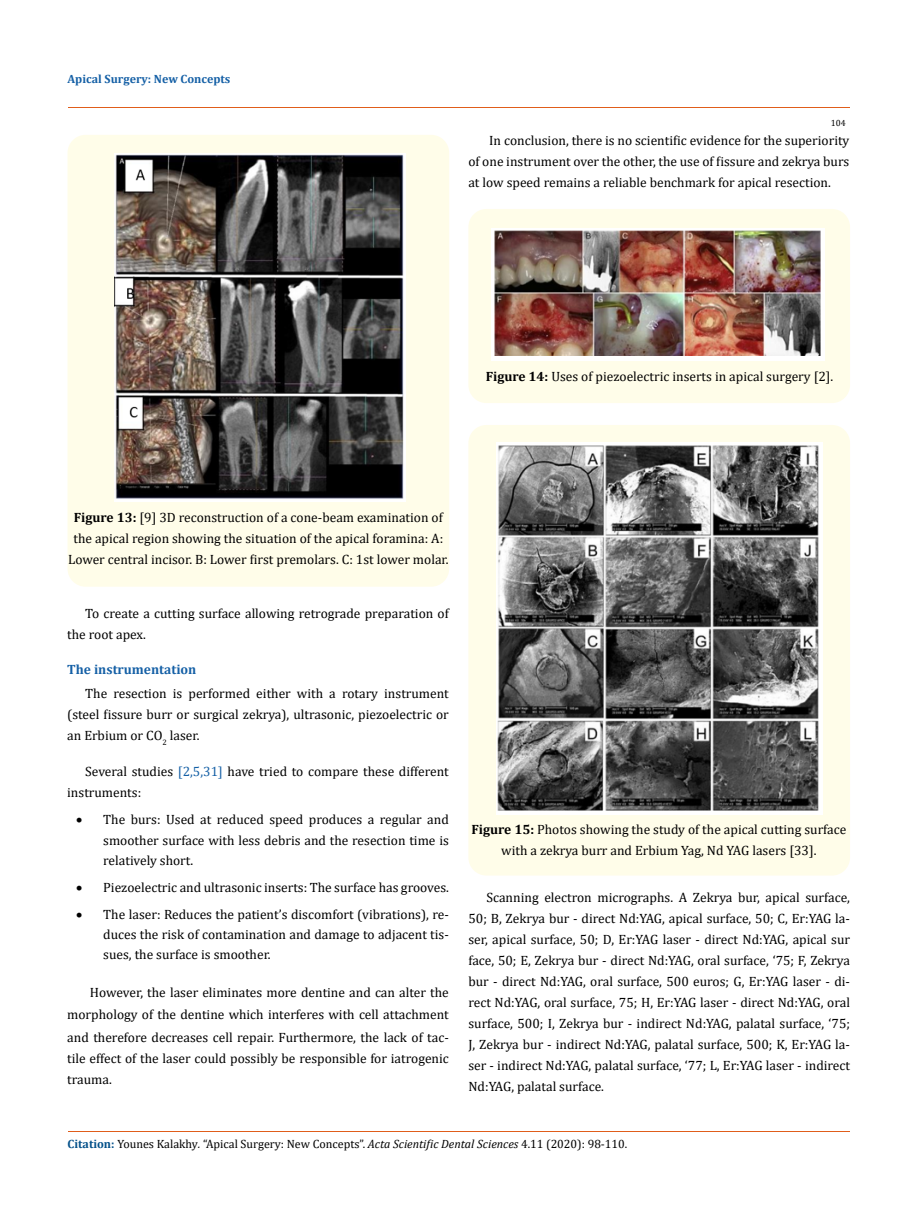
<style>
.page{position:relative;width:917px;height:1224px;background:#fff}
.page>*{position:absolute;margin:0;border:0;box-sizing:border-box;transform-origin:0 0}
.t1{font:13.5px/21px "Cambria";color:#000;text-align:justify}
.t2{font:700 13.5px "Cambria";color:#1560a6}
.t3{font:12px "Cambria";color:#000}
.t4{font:700 12px "Cambria";color:#1560a6}
.t5{font:9px "Cambria";color:#000}
.s1{font-weight:700}
.s2{color:#1560a6}
.s3{font-weight:700;color:#035089}
.s4{font-style:italic}
</style>
<div class="page">
<div style="left:68px;top:135px;width:381px;height:452px;background:#fffde9;border-radius:18px"></div>
<img style="left:114px;top:154px;width:291px;height:347px">
<div style="left:468px;top:209px;width:382px;height:194px;background:#fffde9;border-radius:18px"></div>
<img style="left:492px;top:228px;width:332px;height:133px">
<div style="left:468px;top:425px;width:382px;height:451px;background:#fffde9;border-radius:18px"></div>
<img style="left:496px;top:443px;width:326px;height:372px">
<hr style="left:68px;top:108px;width:781px;height:1px;background:#e05d1a">
<hr style="left:68px;top:1132px;width:781px;height:1px;background:#e05d1a">
<p class="t4" style="left:68px;top:70px;width:164px">Apical Surgery: New Concepts</p>
<p class="t5" style="left:830px;top:118px;width:16px">104</p>
<p class="t1" style="left:468px;top:130px;width:382px;text-indent:21px">In conclusion, there is no scientific evidence for the superiority of one instrument over the other, the use of fissure and zekrya burs at low speed remains a reliable benchmark for apical resection.</p>
<p class="t1" style="left:485px;top:366px;width:349px"><span class="s1">Figure 14:</span> Uses of piezoelectric inserts in apical surgery [2].</p>
<p class="t1" style="left:68px;top:507px;width:382px;text-align:center"><span class="s1">Figure 13:</span> [9] 3D reconstruction of a cone-beam examination of the apical region showing the situation of the apical foramina: A:<br>Lower central incisor. B: Lower first premolars. C: 1st lower molar.</p>
<p class="t1" style="left:67px;top:603px;width:383px;text-indent:18px">To create a cutting surface allowing retrograde preparation of the root apex.</p>
<p class="t2" style="left:67px;top:660px;width:131px">The instrumentation</p>
<p class="t1" style="left:67px;top:683px;width:383px;text-indent:18px">The resection is performed either with a rotary instrument (steel fissure burr or surgical zekrya), ultrasonic, piezoelectric or an Erbium or CO<sub>2</sub> laser.</p>
<p class="t1" style="left:67px;top:761px;width:383px;text-indent:18px">Several studies <span class="s2">[2,5,31]</span> have tried to compare these different instruments:</p>
<p class="t1" style="left:103px;top:809px;width:347px;line-height:20.2px;text-indent:-27px">• The burs: Used at reduced speed produces a regular and smoother surface with less debris and the resection time is relatively short.</p>
<p class="t1" style="left:76px;top:877px;width:374px">• Piezoelectric and ultrasonic inserts: The surface has grooves.</p>
<p class="t1" style="left:103px;top:904px;width:347px;line-height:20.2px;text-indent:-27px">• The laser: Reduces the patient’s discomfort (vibrations), re&shy;duces the risk of contamination and damage to adjacent tis&shy;sues, the surface is smoother.</p>
<p class="t1" style="left:67px;top:981px;width:383px;line-height:22.5px;text-indent:23px">However, the laser eliminates more dentine and can alter the morphology of the dentine which interferes with cell attachment and therefore decreases cell repair. Furthermore, the lack of tac-</p>
<p class="t1" style="left:67px;top:1048px;width:383px">tile effect of the laser could possibly be responsible for iatrogenic trauma.</p>
<p class="t1" style="left:471px;top:819px;width:376px;text-align:center"><span class="s1">Figure 15:</span> Photos showing the study of the apical cutting surface with a zekrya burr and Erbium Yag, Nd YAG lasers [33].</p>
<p class="t1" style="left:468px;top:886px;width:383px;text-indent:18px">Scanning electron micrographs. A Zekrya bur, apical surface, 50; B, Zekrya bur - direct Nd:YAG, apical surface, 50; C, Er:YAG la&shy;ser, apical surface, 50; D, Er:YAG laser - direct Nd:YAG, apical sur face, 50; E, Zekrya bur - direct Nd:YAG, oral surface, ‘75; F, Zekrya bur - direct Nd:YAG, oral surface, 500 euros; G, Er:YAG laser - di&shy;rect Nd:YAG, oral surface, 75; H, Er:YAG laser - direct Nd:YAG, oral surface, 500; I, Zekrya bur - indirect Nd:YAG, palatal surface, ‘75; J, Zekrya bur - indirect Nd:YAG, palatal surface, 500; K, Er:YAG la&shy;ser - indirect Nd:YAG, palatal surface, ‘77; L, Er:YAG laser - indirect Nd:YAG, palatal surface.</p>
<p class="t3" style="left:68px;top:1137px;width:561px"><span class="s3">Citation:</span> Younes Kalakhy<span class="s4">.</span> “Apical Surgery: New Concepts”. <span class="s4">Acta Scientific Dental Sciences</span> 4.11 (2020): 98-110.</p>
</div>
